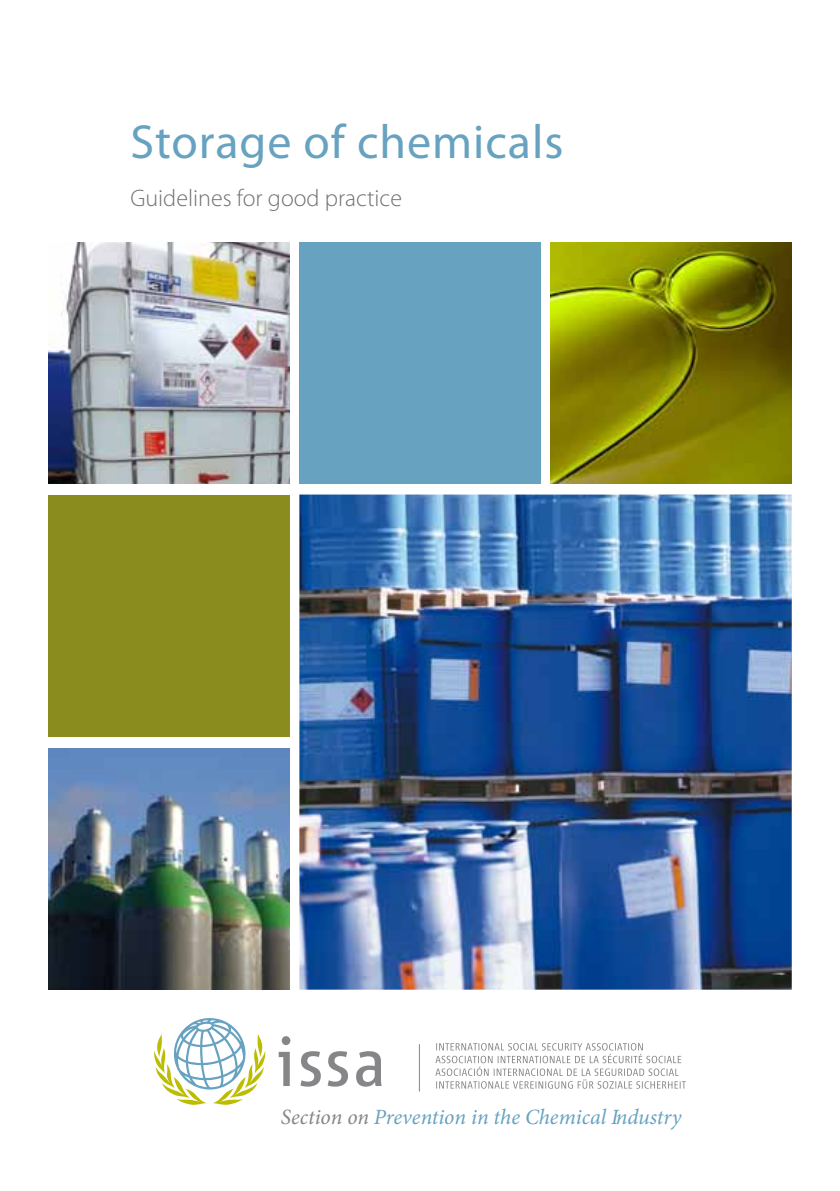
<style>
.page{position:relative;width:840px;height:1191px;background:#fff}
.page>*{position:absolute;margin:0;border:0;box-sizing:border-box;transform-origin:0 0}
.t1{font:48px "Myriad Pro";letter-spacing:.02em;color:#67a2c0}
.t2{font:300 24px "Myriad Pro";color:#707172}
.t3{font:italic 21.8px "Minion Pro";color:#67a2c0}
.s1{color:#868689}
</style>
<div class="page">
<img style="left:48px;top:242px;width:241px;height:241px">
<div style="left:299px;top:242px;width:241px;height:241px;background:#67a2c0"></div>
<img style="left:550px;top:242px;width:241px;height:241px">
<div style="left:48px;top:495px;width:241px;height:241px;background:#8a8d1e"></div>
<svg style="left:435px;top:1043px;width:250px;height:45px"></svg>
<hr style="left:418px;top:1044px;width:1px;height:47px;background:#868689">
<svg style="left:154px;top:1018px;width:111px;height:86px"></svg>
<svg style="left:278px;top:1036px;width:103px;height:50px"></svg>
<img style="left:48px;top:748px;width:241px;height:241px">
<img style="left:299px;top:494px;width:492px;height:495px">
<h1 class="t1" style="left:130px;top:113px;width:434px">Storage of chemicals</h1>
<p class="t2" style="left:130px;top:184px;width:273px">Guidelines for good practice</p>
<p class="t3" style="left:281px;top:1102px;width:402px"><span class="s1">Section on</span> Prevention in the Chemical Industry</p>
</div>
